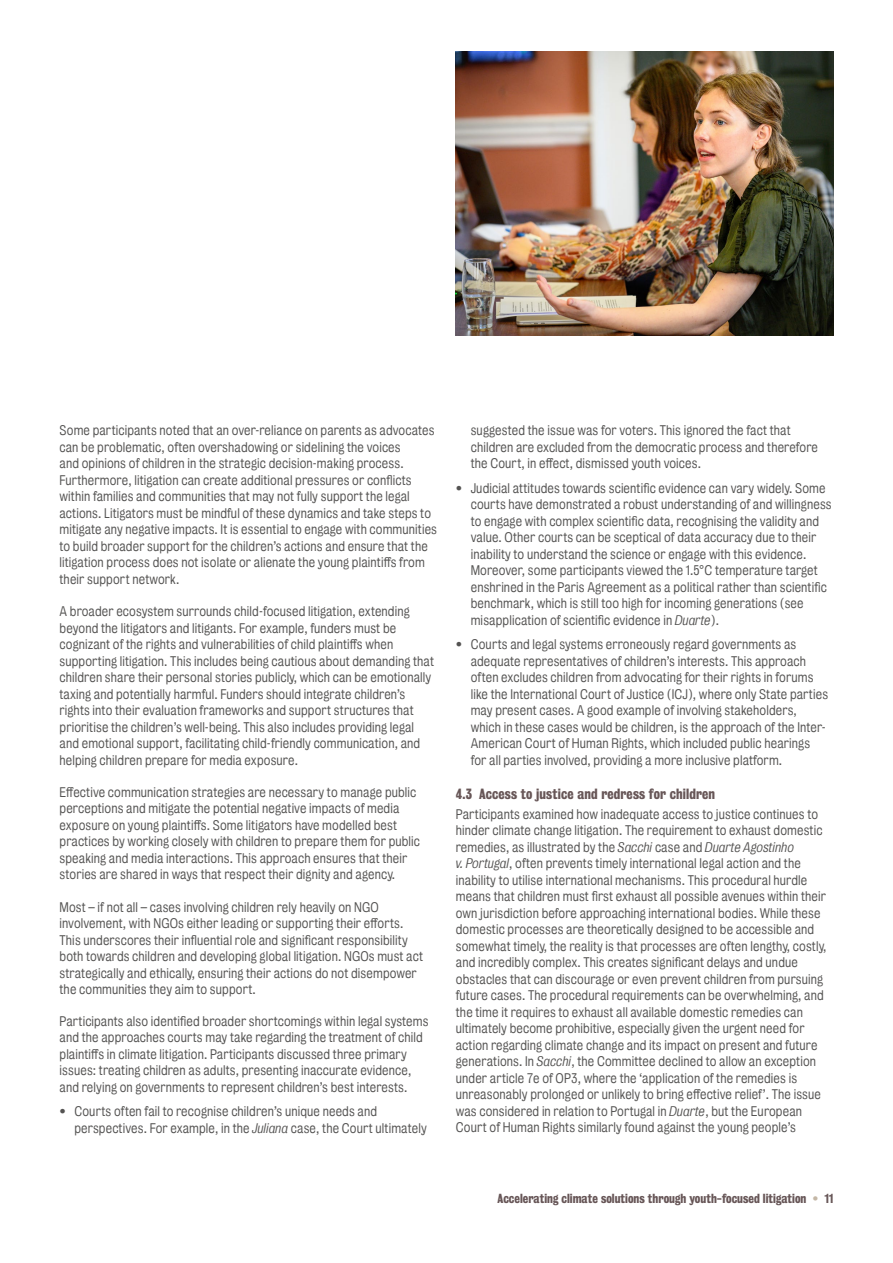
<style>
.page{position:relative;width:893px;height:1263px;background:#fff}
.page>*{position:absolute;margin:0;border:0;box-sizing:border-box;transform-origin:0 0}
.t1{font:13.5px "Kings Bureau Grot Three Seven";letter-spacing:.01em;color:#675657}
.t2{font:12.75px/16.5px "Kings Bureau Grot Five One";letter-spacing:.01em;color:#545352}
.t3{font:12px "Kings Bureau Grot Three Seven";color:#675657}
.s1{font-style:italic}
.s2{font-family:"Kings Bureau Grot Five One";color:#c4b7a6}
</style>
<div class="page">
<img style="left:456px;top:51px;width:377px;height:285px">
<p class="t2" style="left:60px;top:422px;width:379px">Some participants noted that an over-reliance on parents as advocates can be problematic, often overshadowing or sidelining the voices<br>and opinions of children in the strategic decision-making process.<br>Furthermore, litigation can create additional pressures or conflicts within families and communities that may not fully support the legal actions. Litigators must be mindful of these dynamics and take steps to mitigate any negative impacts. It is essential to engage with communities to build broader support for the children’s actions and ensure that the litigation process does not isolate or alienate the young plaintiffs from their support network.</p>
<p class="t2" style="left:60px;top:603px;width:376px">A broader ecosystem surrounds child-focused litigation, extending beyond the litigators and litigants. For example, funders must be cognizant of the rights and vulnerabilities of child plaintiffs when supporting litigation. This includes being cautious about demanding that children share their personal stories publicly, which can be emotionally taxing and potentially harmful. Funders should integrate children’s rights into their evaluation frameworks and support structures that prioritise the children’s well-being. This also includes providing legal and emotional support, facilitating child-friendly communication, and helping children prepare for media exposure.</p>
<p class="t2" style="left:60px;top:784px;width:362px">Effective communication strategies are necessary to manage public perceptions and mitigate the potential negative impacts of media exposure on young plaintiffs. Some litigators have modelled best practices by working closely with children to prepare them for public speaking and media interactions. This approach ensures that their stories are shared in ways that respect their dignity and agency.</p>
<p class="t2" style="left:60px;top:899px;width:365px">Most – if not all – cases involving children rely heavily on NGO involvement, with NGOs either leading or supporting their efforts.<br>This underscores their influential role and significant responsibility both towards children and developing global litigation. NGOs must act strategically and ethically, ensuring their actions do not disempower the communities they aim to support.</p>
<p class="t2" style="left:60px;top:1013px;width:371px">Participants also identified broader shortcomings within legal systems and the approaches courts may take regarding the treatment of child plaintiffs in climate litigation. Participants discussed three primary issues: treating children as adults, presenting inaccurate evidence, and relying on governments to represent children’s best interests.</p>
<p class="t2" style="left:74px;top:1103px;width:354px;text-indent:-15px">• Courts often fail to recognise children’s unique needs and perspectives. For example, in the <span class="s1">Juliana</span> case, the Court ultimately</p>
<p class="t2" style="left:471px;top:422px;width:349px">suggested the issue was for voters. This ignored the fact that children are excluded from the democratic process and therefore the Court, in effect, dismissed youth voices.</p>
<p class="t2" style="left:471px;top:480px;width:362px;text-indent:-15px">• Judicial attitudes towards scientific evidence can vary widely. Some courts have demonstrated a robust understanding of and willingness to engage with complex scientific data, recognising the validity and value. Other courts can be sceptical of data accuracy due to their inability to understand the science or engage with this evidence.<br>Moreover, some participants viewed the 1.5°C temperature target enshrined in the Paris Agreement as a political rather than scientific benchmark, which is still too high for incoming generations (see misapplication of scientific evidence in <span class="s1">Duarte</span>).</p>
<p class="t2" style="left:471px;top:636px;width:359px;text-indent:-15px">• Courts and legal systems erroneously regard governments as adequate representatives of children’s interests. This approach often excludes children from advocating for their rights in forums like the International Court of Justice (ICJ), where only State parties may present cases. A good example of involving stakeholders, which in these cases would be children, is the approach of the Inter-American Court of Human Rights, which included public hearings for all parties involved, providing a more inclusive platform.</p>
<p class="t1" style="left:456px;top:786px;width:261px">4.3 Access to justice and redress for children</p>
<p class="t2" style="left:456px;top:806px;width:372px">Participants examined how inadequate access to justice continues to hinder climate change litigation. The requirement to exhaust domestic remedies, as illustrated by the <span class="s1">Sacchi</span> case and <span class="s1">Duarte Agostinho<br>v. Portugal</span>, often prevents timely international legal action and the inability to utilise international mechanisms. This procedural hurdle means that children must first exhaust all possible avenues within their own jurisdiction before approaching international bodies. While these domestic processes are theoretically designed to be accessible and somewhat timely, the reality is that processes are often lengthy, costly, and incredibly complex. This creates significant delays and undue obstacles that can discourage or even prevent children from pursuing future cases. The procedural requirements can be overwhelming, and the time it requires to exhaust all available domestic remedies can ultimately become prohibitive, especially given the urgent need for action regarding climate change and its impact on present and future generations. In <span class="s1">Sacchi</span>, the Committee declined to allow an exception under article 7e of OP3, where the ‘application of the remedies is unreasonably prolonged or unlikely to bring effective relief’. The issue was considered in relation to Portugal in <span class="s1">Duarte</span>, but the European Court of Human Rights similarly found against the young people’s</p>
<p class="t3" style="left:498px;top:1192px;width:337px">Accelerating climate solutions through youth-focused litigation <span class="s2">•</span> 11</p>
</div>
